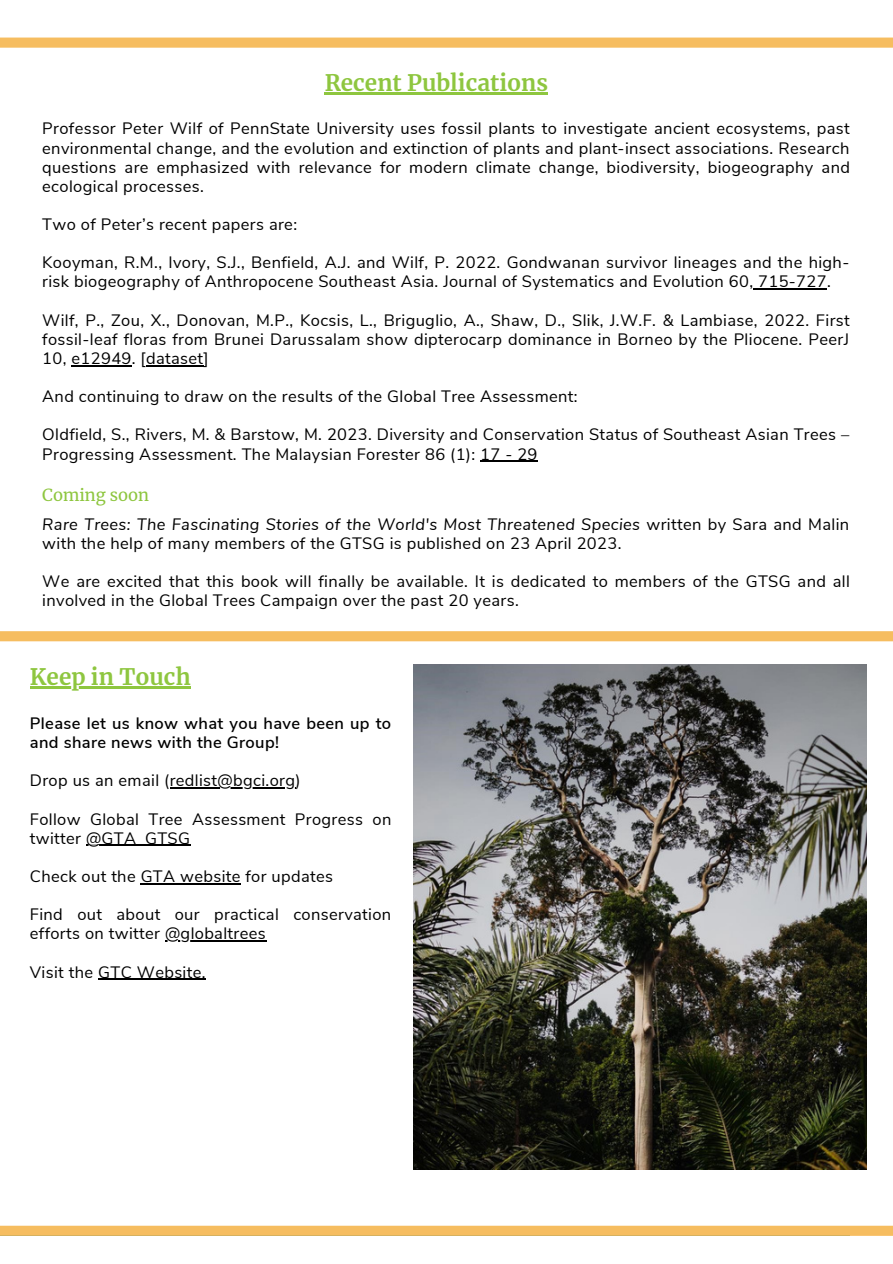
<style>
.page{position:relative;width:893px;height:1264px;background:#fff}
.page>*{position:absolute;margin:0;border:0;box-sizing:border-box;transform-origin:0 0}
.t1{font:700 22.5px "Merriweather";color:#8ec63f}
.t2{font:16.5px/19px "Nunito Sans";letter-spacing:.02em;color:#000}
.t3{font:600 16.5px/19px "Nunito Sans";letter-spacing:.02em;color:#000}
.t4{font:16.5px "Merriweather";color:#8ec63f}
.s1{font-style:italic}
</style>
<div class="page">
<div style="left:0;top:38px;width:892px;height:10px;background:#f6bd60"></div>
<div style="left:0;top:631px;width:892px;height:10px;background:#f6bd60"></div>
<div style="left:0;top:1225px;width:892px;height:10px;background:#f6bd60"></div>
<img style="left:413px;top:665px;width:453px;height:504px">
<hr style="left:753px;top:288px;width:74px;height:2px;background:#000">
<hr style="left:71px;top:365px;width:61px;height:1px;background:#000">
<hr style="left:146px;top:365px;width:57px;height:1px;background:#000">
<hr style="left:480px;top:460px;width:58px;height:2px;background:#000">
<hr style="left:324px;top:92px;width:224px;height:2px;background:#8ec63f">
<hr style="left:170px;top:787px;width:125px;height:1px;background:#000">
<hr style="left:86px;top:844px;width:104px;height:2px;background:#000">
<hr style="left:141px;top:883px;width:100px;height:1px;background:#000">
<hr style="left:165px;top:940px;width:101px;height:1px;background:#000">
<hr style="left:98px;top:978px;width:108px;height:1px;background:#000">
<hr style="left:30px;top:686px;width:161px;height:2px;background:#8ec63f">
<h1 class="t1" style="left:324px;top:69px;width:225px">Recent Publications</h1>
<p class="t2" style="left:42px;top:119px;width:809px;text-align:justify">Professor Peter Wilf of PennState University uses fossil plants to investigate ancient ecosystems, past environmental change, and the evolution and extinction of plants and plant-insect associations. Research questions are emphasized with relevance for modern climate change, biodiversity, biogeography and ecological processes.</p>
<p class="t2" style="left:42px;top:215px;width:256px">Two of Peter’s recent papers are:</p>
<p class="t2" style="left:42px;top:253px;width:808px">Kooyman, R.M., Ivory, S.J., Benfield, A.J. and Wilf, P. 2022. Gondwanan survivor lineages and the high&shy;risk biogeography of Anthropocene Southeast Asia. Journal of Systematics and Evolution 60, 715-727.</p>
<p class="t2" style="left:42px;top:311px;width:808px;text-align:justify">Wilf, P., Zou, X., Donovan, M.P., Kocsis, L., Briguglio, A., Shaw, D., Slik, J.W.F. &amp; Lambiase, 2022. First fossil-leaf floras from Brunei Darussalam show dipterocarp dominance in Borneo by the Pliocene. PeerJ 10, e12949. [dataset]</p>
<p class="t2" style="left:42px;top:387px;width:537px">And continuing to draw on the results of the Global Tree Assessment:</p>
<p class="t2" style="left:42px;top:425px;width:808px">Oldfield, S., Rivers, M. &amp; Barstow, M. 2023. Diversity and Conservation Status of Southeast Asian Trees –<br>Progressing Assessment. The Malaysian Forester 86 (1): 17 - 29</p>
<p class="t4" style="left:42px;top:485px;width:108px">Coming soon</p>
<p class="t2" style="left:42px;top:515px;width:808px"><span class="s1">Rare Trees: The Fascinating Stories of the World's Most Threatened Species</span> written by Sara and Malin with the help of many members of the GTSG is published on 23 April 2023.</p>
<p class="t2" style="left:42px;top:572px;width:809px">We are excited that this book will finally be available. It is dedicated to members of the GTSG and all involved in the Global Trees Campaign over the past 20 years.</p>
<h1 class="t1" style="left:30px;top:663px;width:162px">Keep in Touch</h1>
<p class="t3" style="left:30px;top:714px;width:363px">Please let us know what you have been up to and share news with the Group!</p>
<p class="t2" style="left:30px;top:771px;width:272px">Drop us an email (redlist@bgci.org)</p>
<p class="t2" style="left:30px;top:809px;width:363px">Follow Global Tree Assessment Progress on twitter @GTA_GTSG</p>
<p class="t2" style="left:30px;top:867px;width:305px">Check out the GTA website for updates</p>
<p class="t2" style="left:30px;top:905px;width:363px">Find out about our practical conservation efforts on twitter @globaltrees</p>
<p class="t2" style="left:30px;top:962px;width:177px">Visit the GTC Website.</p>
</div>
